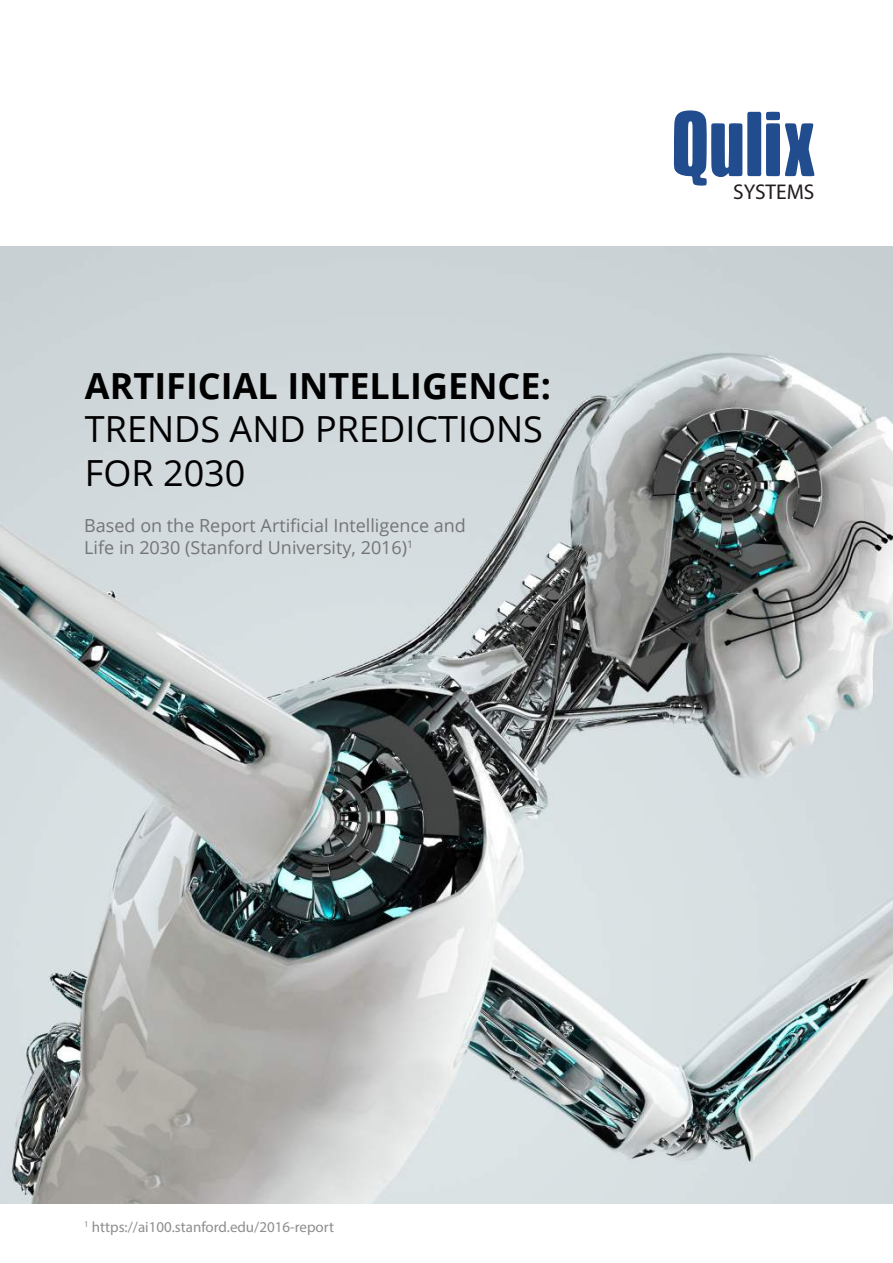
<style>
.page{position:relative;width:893px;height:1263px;background:#fff}
.page>*{position:absolute;margin:0;border:0;box-sizing:border-box;transform-origin:0 0}
.t1{font:36px/43.2px "Open Sans";color:#000}
.t2{font:700 36px "Open Sans";color:#000}
.t3{font:21.45px "Myriad Pro";color:#231b1d}
.t4{font:18px/21.6px "Open Sans";color:#747476}
.t5{font:15px "Myriad Pro";color:#8e8e8e}
</style>
<div class="page">
<img style="left:0;top:247px;width:893px;height:957px">
<svg style="left:674px;top:110px;width:69px;height:76px"></svg>
<div style="left:747px;top:112px;width:14px;height:64px;background:#214c8d;border-radius:2px"></div>
<svg style="left:766px;top:112px;width:49px;height:65px"></svg>
<h1 class="t2" style="left:85px;top:361px;width:468px">ARTIFICIAL INTELLIGENCE:</h1>
<h1 class="t1" style="left:85px;top:407px;width:460px">TRENDS AND PREDICTIONS<br>FOR 2030</h1>
<p class="t4" style="left:84px;top:514px;width:383px">Based on the Report Artificial Intelligence and<br>Life in 2030 (Stanford University, 2016)<sup>1</sup></p>
<p class="t3" style="left:733px;top:178px;width:83px">SYSTEMS</p>
<p class="t5" style="left:84px;top:1218px;width:251px"><sup>1</sup> https://ai100.stanford.edu/2016-report</p>
</div>
